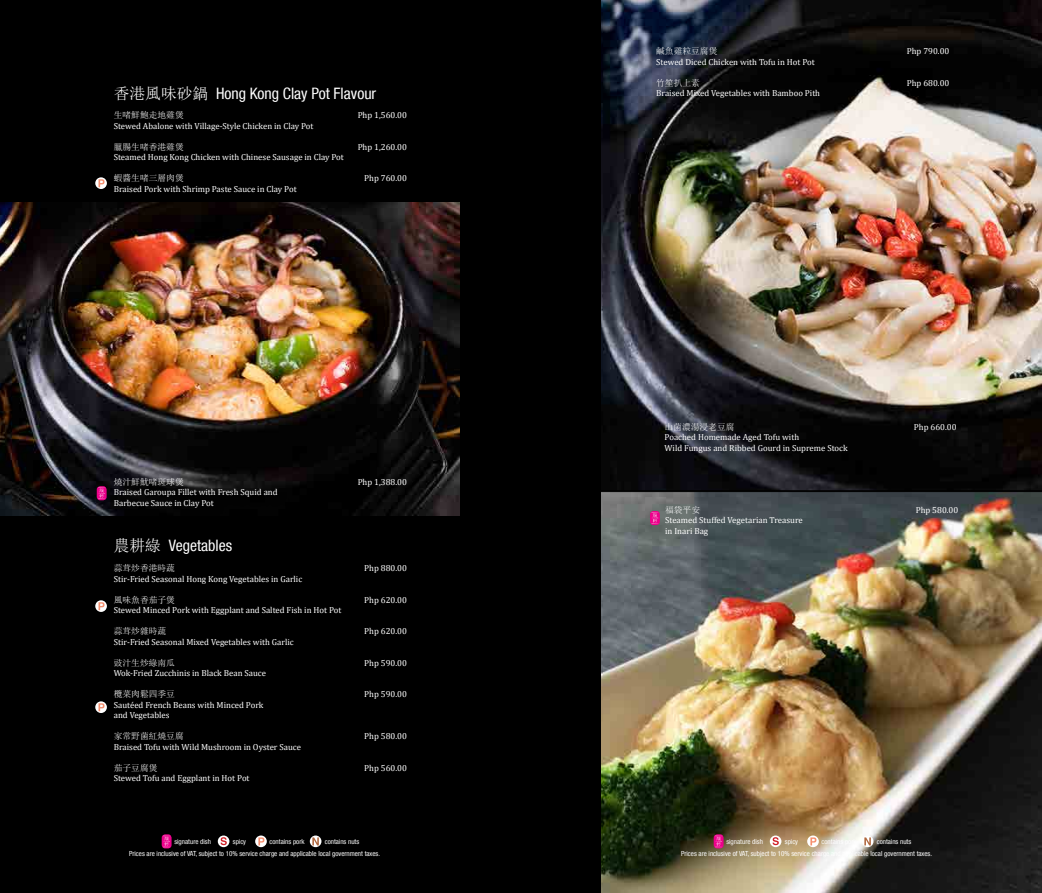
<style>
.page{position:relative;width:1042px;height:893px;background:#fff}
.page>*{position:absolute;margin:0;border:0;box-sizing:border-box;transform-origin:0 0}
.t1{font:condensed 15.75px "Helvetica Neue LT Com";color:#fff}
.t2{font:8.75px/10.5px "Cambria";color:#fff}
.t3{font:8.75px "Sim Sun";color:#fff}
.t4{font:condensed 7px "Helvetica Neue LT Com";color:#fff}
.s1{font-family:"Sim Sun";font-stretch:normal}
</style>
<div class="page">
<img style="left:601px;top:491px;width:441px;height:402px">
<img style="left:601px;top:0;width:441px;height:491px">
<div style="left:435px;top:0;width:166px;height:893px;background:#000"></div>
<div style="left:0;top:0;width:459px;height:893px;background:#000"></div>
<img style="left:0;top:202px;width:459px;height:313px">
<div style="left:115px;top:479px;width:302px;height:39px;background:#000"></div>
<svg style="left:162px;top:834px;width:10px;height:14px"></svg>
<svg style="left:163px;top:836px;width:7px;height:12px"></svg>
<svg style="left:255px;top:835px;width:12px;height:12px"></svg>
<svg style="left:258px;top:837px;width:6px;height:8px"></svg>
<svg style="left:310px;top:835px;width:11px;height:12px"></svg>
<svg style="left:312px;top:837px;width:7px;height:8px"></svg>
<svg style="left:218px;top:835px;width:11px;height:12px"></svg>
<svg style="left:221px;top:837px;width:6px;height:8px"></svg>
<svg style="left:714px;top:834px;width:9px;height:14px"></svg>
<svg style="left:715px;top:836px;width:7px;height:12px"></svg>
<svg style="left:807px;top:835px;width:12px;height:12px"></svg>
<svg style="left:810px;top:837px;width:6px;height:8px"></svg>
<div style="left:862px;top:835px;width:11px;height:12px;background:#fff;border-radius:50%"></div>
<svg style="left:864px;top:837px;width:7px;height:8px"></svg>
<svg style="left:770px;top:835px;width:11px;height:12px"></svg>
<svg style="left:772px;top:837px;width:7px;height:8px"></svg>
<svg style="left:95px;top:177px;width:12px;height:12px"></svg>
<svg style="left:98px;top:179px;width:7px;height:8px"></svg>
<svg style="left:95px;top:600px;width:12px;height:12px"></svg>
<svg style="left:98px;top:602px;width:7px;height:8px"></svg>
<svg style="left:95px;top:701px;width:12px;height:12px"></svg>
<svg style="left:98px;top:703px;width:7px;height:8px"></svg>
<div style="left:97px;top:486px;width:10px;height:14px;background:#ec008b;border-radius:4px"></div>
<svg style="left:98px;top:487px;width:7px;height:13px"></svg>
<svg style="left:650px;top:511px;width:10px;height:14px"></svg>
<svg style="left:651px;top:512px;width:7px;height:13px"></svg>
<h1 class="t1" style="left:114px;top:84px;width:264px"><span class="s1">香港風味砂鍋</span> Hong Kong Clay Pot Flavour</h1>
<p class="t3" style="left:114px;top:111px;width:71px">生啫鮮鮑走地雞煲</p>
<p class="t2" style="left:358px;top:110px;width:51px">Php 1,560.00</p>
<p class="t2" style="left:114px;top:120px;width:201px">Stewed Abalone with Village-Style Chicken in Clay Pot</p>
<p class="t3" style="left:114px;top:142px;width:71px">臘腸生啫香港雞煲</p>
<p class="t2" style="left:358px;top:141px;width:51px">Php 1,260.00</p>
<p class="t2" style="left:114px;top:152px;width:232px">Steamed Hong Kong Chicken with Chinese Sausage in Clay Pot</p>
<p class="t3" style="left:114px;top:174px;width:71px">蝦醬生啫三層肉煲</p>
<p class="t2" style="left:364px;top:173px;width:44px">Php 760.00</p>
<p class="t2" style="left:114px;top:183px;width:184px">Braised Pork with Shrimp Paste Sauce in Clay Pot</p>
<p class="t3" style="left:114px;top:477px;width:71px">燒汁鮮魷啫斑球煲</p>
<p class="t2" style="left:358px;top:477px;width:51px">Php 1,388.00</p>
<p class="t2" style="left:114px;top:487px;width:165px">Braised Garoupa Fillet with Fresh Squid and<br>Barbecue Sauce in Clay Pot</p>
<h1 class="t1" style="left:114px;top:536px;width:120px"><span class="s1">農耕綠</span> Vegetables</h1>
<p class="t3" style="left:114px;top:564px;width:63px">蒜茸炒香港時蔬</p>
<p class="t2" style="left:364px;top:563px;width:44px">Php 880.00</p>
<p class="t2" style="left:114px;top:574px;width:190px">Stir-Fried Seasonal Hong Kong Vegetables in Garlic</p>
<p class="t3" style="left:114px;top:595px;width:63px">風味魚香茄子煲</p>
<p class="t2" style="left:364px;top:595px;width:44px">Php 620.00</p>
<p class="t2" style="left:114px;top:605px;width:229px">Stewed Minced Pork with Eggplant and Salted Fish in Hot Pot</p>
<p class="t3" style="left:114px;top:627px;width:54px">蒜茸炒雜時蔬</p>
<p class="t2" style="left:364px;top:626px;width:44px">Php 620.00</p>
<p class="t2" style="left:114px;top:637px;width:181px">Stir-Fried Seasonal Mixed Vegetables with Garlic</p>
<p class="t3" style="left:114px;top:658px;width:63px">豉汁生炒綠南瓜</p>
<p class="t2" style="left:364px;top:658px;width:44px">Php 590.00</p>
<p class="t2" style="left:114px;top:668px;width:154px">Wok-Fried Zucchinis in Black Bean Sauce</p>
<p class="t3" style="left:114px;top:690px;width:63px">欖菜肉鬆四季豆</p>
<p class="t2" style="left:364px;top:689px;width:44px">Php 590.00</p>
<p class="t2" style="left:114px;top:700px;width:151px">Sautéed French Beans with Minced Pork and Vegetables</p>
<p class="t3" style="left:114px;top:732px;width:71px">家常野菌紅燒豆腐</p>
<p class="t2" style="left:364px;top:731px;width:44px">Php 580.00</p>
<p class="t2" style="left:114px;top:742px;width:189px">Braised Tofu with Wild Mushroom in Oyster Sauce</p>
<p class="t3" style="left:114px;top:763px;width:45px">茄子豆腐煲</p>
<p class="t2" style="left:364px;top:763px;width:44px">Php 560.00</p>
<p class="t2" style="left:114px;top:773px;width:137px">Stewed Tofu and Eggplant in Hot Pot</p>
<p class="t4" style="left:174px;top:837px;width:38px">signature dish</p>
<p class="t4" style="left:233px;top:837px;width:15px">spicy</p>
<p class="t4" style="left:269px;top:837px;width:36px">contains pork</p>
<p class="t4" style="left:325px;top:837px;width:36px">contains nuts</p>
<p class="t4" style="left:129px;top:850px;width:252px">Prices are inclusive of VAT, subject to 10% service charge and applicable local government taxes.</p>
<p class="t3" style="left:656px;top:47px;width:63px">鹹魚雞粒豆腐煲</p>
<p class="t2" style="left:907px;top:46px;width:44px">Php 790.00</p>
<p class="t2" style="left:656px;top:56px;width:160px">Stewed Diced Chicken with Tofu in Hot Pot</p>
<p class="t3" style="left:656px;top:78px;width:45px">竹笙扒上素</p>
<p class="t2" style="left:907px;top:77px;width:44px">Php 680.00</p>
<p class="t2" style="left:656px;top:88px;width:165px">Braised Mixed Vegetables with Bamboo Pith</p>
<p class="t3" style="left:664px;top:422px;width:71px">山菌濃湯浸老豆腐</p>
<p class="t2" style="left:914px;top:421px;width:44px">Php 660.00</p>
<p class="t2" style="left:664px;top:432px;width:185px">Poached Homemade Aged Tofu with<br>Wild Fungus and Ribbed Gourd in Supreme Stock</p>
<p class="t3" style="left:665px;top:505px;width:36px">福袋平安</p>
<p class="t2" style="left:915px;top:505px;width:44px">Php 580.00</p>
<p class="t2" style="left:665px;top:515px;width:139px">Steamed Stuffed Vegetarian Treasure in Inari Bag</p>
<p class="t4" style="left:726px;top:837px;width:38px">signature dish</p>
<p class="t4" style="left:785px;top:837px;width:15px">spicy</p>
<p class="t4" style="left:876px;top:837px;width:36px">contains nuts</p>
<p class="t4" style="left:681px;top:850px;width:252px">Prices are inclusive of VAT, subject to 10% service charge and applicable local government taxes.</p>
</div>
